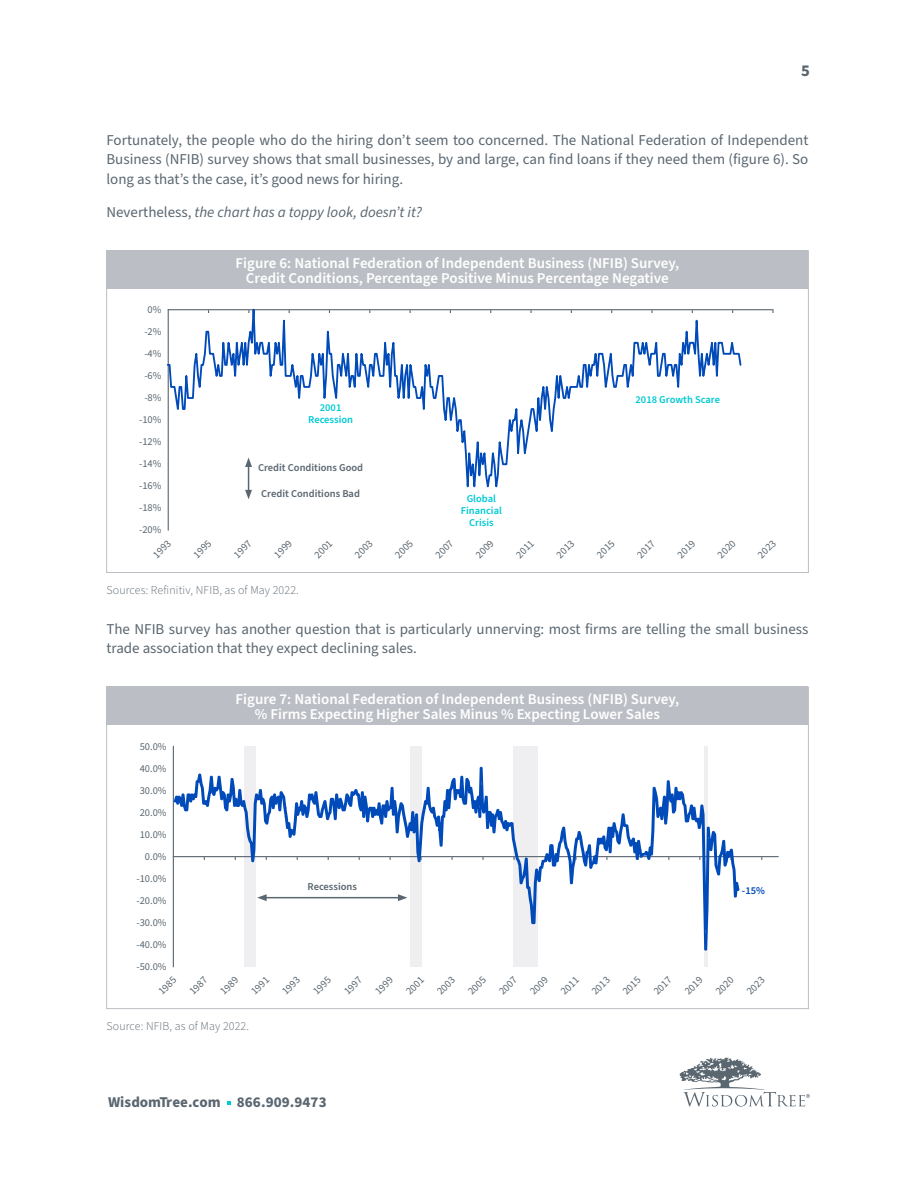
<style>
.page{position:relative;width:918px;height:1188px;background:#fff}
.page>*{position:absolute;margin:0;border:0;box-sizing:border-box;transform-origin:0 0}
.t1{font:700 16.5px "Source Sans Pro";color:#5a6670}
.t2{font:15px/19.5px "Source Sans Pro";color:#5a6670;text-align:justify}
.t3{font:600 15px/15px "Source Sans Pro";color:#fff;text-align:center}
.t4{font:italic 15px "Source Sans Pro";color:#5a6670}
.t5{font:700 15px "Source Sans Pro";letter-spacing:.005em;color:#5a6670}
.t6{font:300 12px "Source Sans Pro";letter-spacing:.01em;color:#5a6670}
.t7{font:10.5px "Source Sans Pro";color:#5a6670}
.t8{font:600 10.5px/12px "Source Sans Pro";color:#00cad4;text-align:center}
.t9{font:600 10.5px "Source Sans Pro";color:#5a6670}
.t10{font:600 10.5px "Source Sans Pro";color:#004aba}
.s1{font-style:normal}
</style>
<div class="page">
<svg style="left:740px;top:1060px;width:70px;height:47px"></svg>
<div style="left:106px;top:251px;width:702px;height:38px;background:#bbbec4"></div>
<div style="left:106px;top:687px;width:702px;height:38px;background:#bbbec4"></div>
<hr style="left:168px;top:309px;width:1px;height:222px;background:#5a6670">
<hr style="left:168px;top:309px;width:606px;height:1px;background:#5a6670">
<hr style="left:173px;top:856px;width:606px;height:1px;background:#5a6670">
<svg style="left:167px;top:308px;width:576px;height:215px"></svg>
<svg style="left:173px;top:686px;width:567px;height:421px"></svg>
<p class="t1" style="left:801px;top:59px;width:10px">5</p>
<p class="t2" style="left:106px;top:131px;width:704px">Fortunately, the people who do the hiring don’t seem too concerned. The National Federation of Independent Business (NFIB) survey shows that small businesses, by and large, can find loans if they need them (figure 6). So long as that’s the case, it’s good news for hiring.</p>
<p class="t4" style="left:106px;top:202px;width:317px"><span class="s1">Nevertheless,</span> the chart has a toppy look, doesn’t it?</p>
<p class="t3" style="left:236px;top:256px;width:445px">Figure 6: National Federation of Independent Business (NFIB) Survey,<br>Credit Conditions, Percentage Positive Minus Percentage Negative</p>
<p class="t7" style="left:148px;top:303px;width:15px">0%</p>
<p class="t7" style="left:144px;top:325px;width:19px">-2%</p>
<p class="t7" style="left:144px;top:347px;width:19px">-4%</p>
<p class="t7" style="left:144px;top:369px;width:19px">-6%</p>
<p class="t7" style="left:144px;top:391px;width:19px">-8%</p>
<p class="t7" style="left:139px;top:413px;width:24px">-10%</p>
<p class="t7" style="left:139px;top:435px;width:24px">-12%</p>
<p class="t7" style="left:139px;top:457px;width:24px">-14%</p>
<p class="t7" style="left:139px;top:479px;width:24px">-16%</p>
<p class="t7" style="left:139px;top:501px;width:24px">-18%</p>
<p class="t7" style="left:139px;top:523px;width:24px">-20%</p>
<p class="t8" style="left:308px;top:402px;width:46px">2001<br>Recession</p>
<p class="t9" style="left:258px;top:460px;width:107px">Credit Conditions Good</p>
<p class="t9" style="left:261px;top:486px;width:100px">Credit Conditions Bad</p>
<p class="t8" style="left:467px;top:492px;width:31px">Global</p>
<p class="t8" style="left:461px;top:504px;width:43px">Financial</p>
<p class="t8" style="left:469px;top:516px;width:26px">Crisis</p>
<p class="t8" style="left:636px;top:394px;width:86px">2018 Growth Scare</p>
<p class="t7" style="left:150px;top:551px;width:22px;rotate:-45deg">1993</p>
<p class="t7" style="left:190px;top:551px;width:22px;rotate:-45deg">1995</p>
<p class="t7" style="left:230px;top:551px;width:22px;rotate:-45deg">1997</p>
<p class="t7" style="left:271px;top:551px;width:22px;rotate:-45deg">1999</p>
<p class="t7" style="left:311px;top:551px;width:22px;rotate:-45deg">2001</p>
<p class="t7" style="left:351px;top:551px;width:22px;rotate:-45deg">2003</p>
<p class="t7" style="left:392px;top:551px;width:22px;rotate:-45deg">2005</p>
<p class="t7" style="left:432px;top:551px;width:22px;rotate:-45deg">2007</p>
<p class="t7" style="left:472px;top:551px;width:22px;rotate:-45deg">2009</p>
<p class="t7" style="left:513px;top:551px;width:22px;rotate:-45deg">2011</p>
<p class="t7" style="left:553px;top:551px;width:22px;rotate:-45deg">2013</p>
<p class="t7" style="left:593px;top:551px;width:22px;rotate:-45deg">2015</p>
<p class="t7" style="left:634px;top:551px;width:22px;rotate:-45deg">2017</p>
<p class="t7" style="left:674px;top:551px;width:22px;rotate:-45deg">2019</p>
<p class="t7" style="left:714px;top:551px;width:22px;rotate:-45deg">2020</p>
<p class="t7" style="left:755px;top:551px;width:22px;rotate:-45deg">2023</p>
<p class="t6" style="left:106px;top:582px;width:194px">Sources: Refinitiv, NFIB, as of May 2022.</p>
<p class="t2" style="left:106px;top:619px;width:704px">The NFIB survey has another question that is particularly unnerving: most firms are telling the small business trade association that they expect declining sales.</p>
<p class="t3" style="left:236px;top:692px;width:445px">Figure 7: National Federation of Independent Business (NFIB) Survey, % Firms Expecting Higher Sales Minus % Expecting Lower Sales</p>
<p class="t7" style="left:140px;top:739px;width:28px">50.0%</p>
<p class="t7" style="left:140px;top:761px;width:28px">40.0%</p>
<p class="t7" style="left:140px;top:783px;width:28px">30.0%</p>
<p class="t7" style="left:140px;top:805px;width:28px">20.0%</p>
<p class="t7" style="left:140px;top:827px;width:28px">10.0%</p>
<p class="t7" style="left:136px;top:871px;width:32px">-10.0%</p>
<p class="t7" style="left:145px;top:849px;width:23px">0.0%</p>
<p class="t7" style="left:136px;top:893px;width:32px">-20.0%</p>
<p class="t7" style="left:136px;top:915px;width:32px">-30.0%</p>
<p class="t7" style="left:136px;top:937px;width:32px">-40.0%</p>
<p class="t7" style="left:136px;top:959px;width:32px">-50.0%</p>
<p class="t7" style="left:155px;top:988px;width:22px;rotate:-45deg">1985</p>
<p class="t7" style="left:186px;top:988px;width:22px;rotate:-45deg">1987</p>
<p class="t7" style="left:217px;top:988px;width:22px;rotate:-45deg">1989</p>
<p class="t7" style="left:248px;top:988px;width:22px;rotate:-45deg">1991</p>
<p class="t9" style="left:308px;top:880px;width:51px">Recessions</p>
<p class="t10" style="left:742px;top:884px;width:25px">-15%</p>
<p class="t7" style="left:279px;top:988px;width:22px;rotate:-45deg">1993</p>
<p class="t7" style="left:310px;top:988px;width:22px;rotate:-45deg">1995</p>
<p class="t7" style="left:341px;top:988px;width:22px;rotate:-45deg">1997</p>
<p class="t7" style="left:372px;top:988px;width:22px;rotate:-45deg">1999</p>
<p class="t7" style="left:403px;top:988px;width:22px;rotate:-45deg">2001</p>
<p class="t7" style="left:434px;top:988px;width:22px;rotate:-45deg">2003</p>
<p class="t7" style="left:465px;top:988px;width:22px;rotate:-45deg">2005</p>
<p class="t7" style="left:496px;top:988px;width:22px;rotate:-45deg">2007</p>
<p class="t7" style="left:527px;top:988px;width:22px;rotate:-45deg">2009</p>
<p class="t7" style="left:558px;top:988px;width:22px;rotate:-45deg">2011</p>
<p class="t7" style="left:589px;top:988px;width:22px;rotate:-45deg">2013</p>
<p class="t7" style="left:619px;top:988px;width:22px;rotate:-45deg">2015</p>
<p class="t7" style="left:650px;top:988px;width:22px;rotate:-45deg">2017</p>
<p class="t7" style="left:681px;top:988px;width:22px;rotate:-45deg">2019</p>
<p class="t7" style="left:712px;top:988px;width:22px;rotate:-45deg">2020</p>
<p class="t7" style="left:743px;top:988px;width:22px;rotate:-45deg">2023</p>
<p class="t6" style="left:106px;top:1018px;width:144px">Source: NFIB, as of May 2022.</p>
<p class="t5" style="left:108px;top:1091px;width:220px">WisdomTree.com 866.909.9473</p>
</div>
